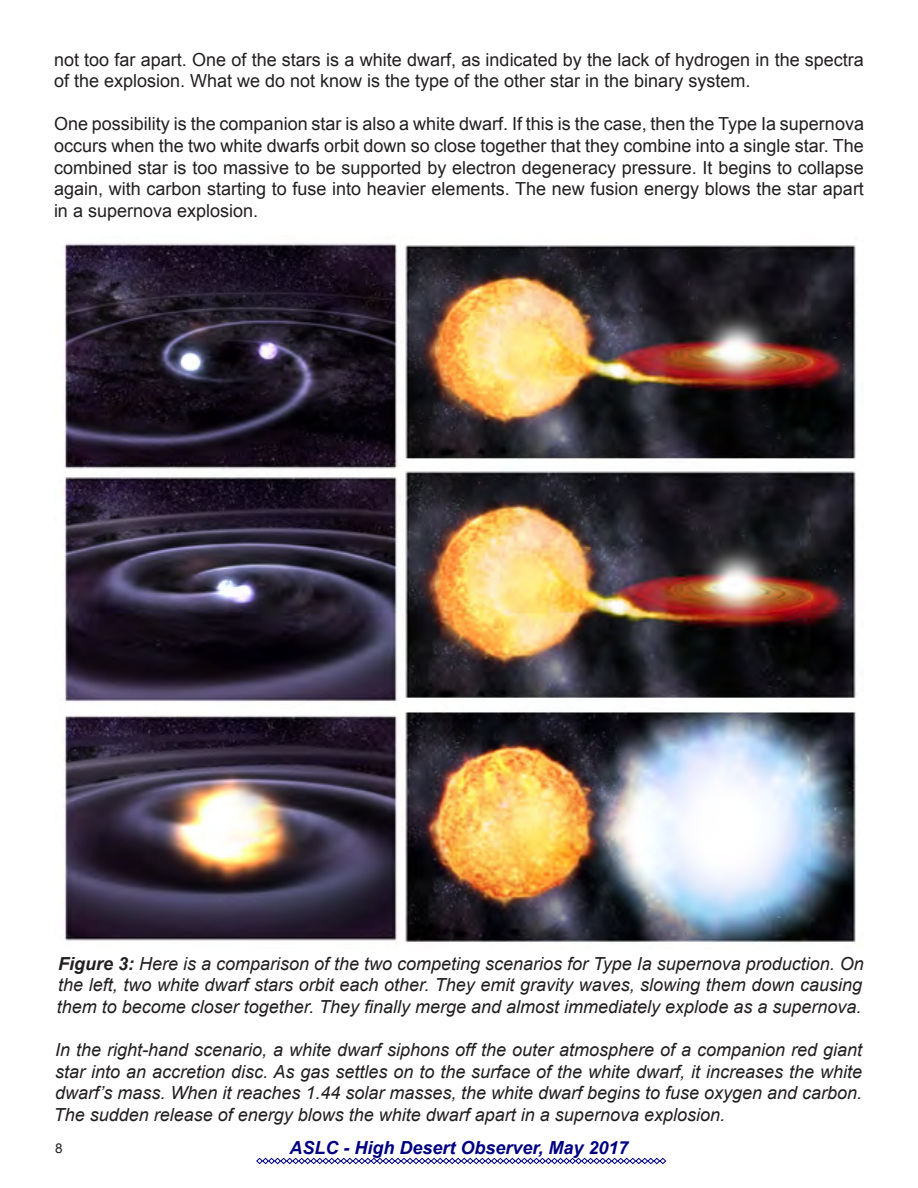
<style>
.page{position:relative;width:918px;height:1188px;background:#fff}
.page>*{position:absolute;margin:0;border:0;box-sizing:border-box;transform-origin:0 0}
.t1{font:italic 18px/21.6px "Arial";color:#231f20;text-align:justify}
.t2{font:18px/21.6px "Arial";color:#231f20}
.t3{font:italic 700 18px "Arial";color:#000080}
.t4{font:13.5px "Arial";color:#231f20}
.s1{font-weight:700}
</style>
<div class="page">
<svg style="left:256px;top:1158px;width:410px;height:6px"></svg>
<img style="left:63px;top:243px;width:793px;height:700px">
<p class="t2" style="left:54px;top:49px;width:811px">not too far apart. One of the stars is a white dwarf, as indicated by the lack of hydrogen in the spectra of the explosion. What we do not know is the type of the other star in the binary system.</p>
<p class="t2" style="left:54px;top:113px;width:812px;text-align:justify">One possibility is the companion star is also a white dwarf. If this is the case, then the Type Ia supernova occurs when the two white dwarfs orbit down so close together that they combine into a single star. The combined star is too massive to be supported by electron degeneracy pressure. It begins to collapse again, with carbon starting to fuse into heavier elements. The new fusion energy blows the star apart in a supernova explosion.</p>
<p class="t1" style="left:57px;top:953px;width:809px"><span class="s1">Figure 3:</span> Here is a comparison of the two competing scenarios for Type Ia supernova production. On the left, two white dwarf stars orbit each other. They emit gravity waves, slowing them down causing them to become closer together. They finally merge and almost immediately explode as a supernova.</p>
<p class="t1" style="left:54px;top:1039px;width:810px">In the right-hand scenario, a white dwarf siphons off the outer atmosphere of a companion red giant star into an accretion disc. As gas settles on to the surface of the white dwarf, it increases the white dwarf’s mass. When it reaches 1.44 solar masses, the white dwarf begins to fuse oxygen and carbon.<br>The sudden release of energy blows the white dwarf apart in a supernova explosion.</p>
<p class="t4" style="left:55px;top:1140px;width:9px">8</p>
<p class="t3" style="left:289px;top:1136px;width:341px">ASLC - High Desert Observer, May 2017</p>
</div>
